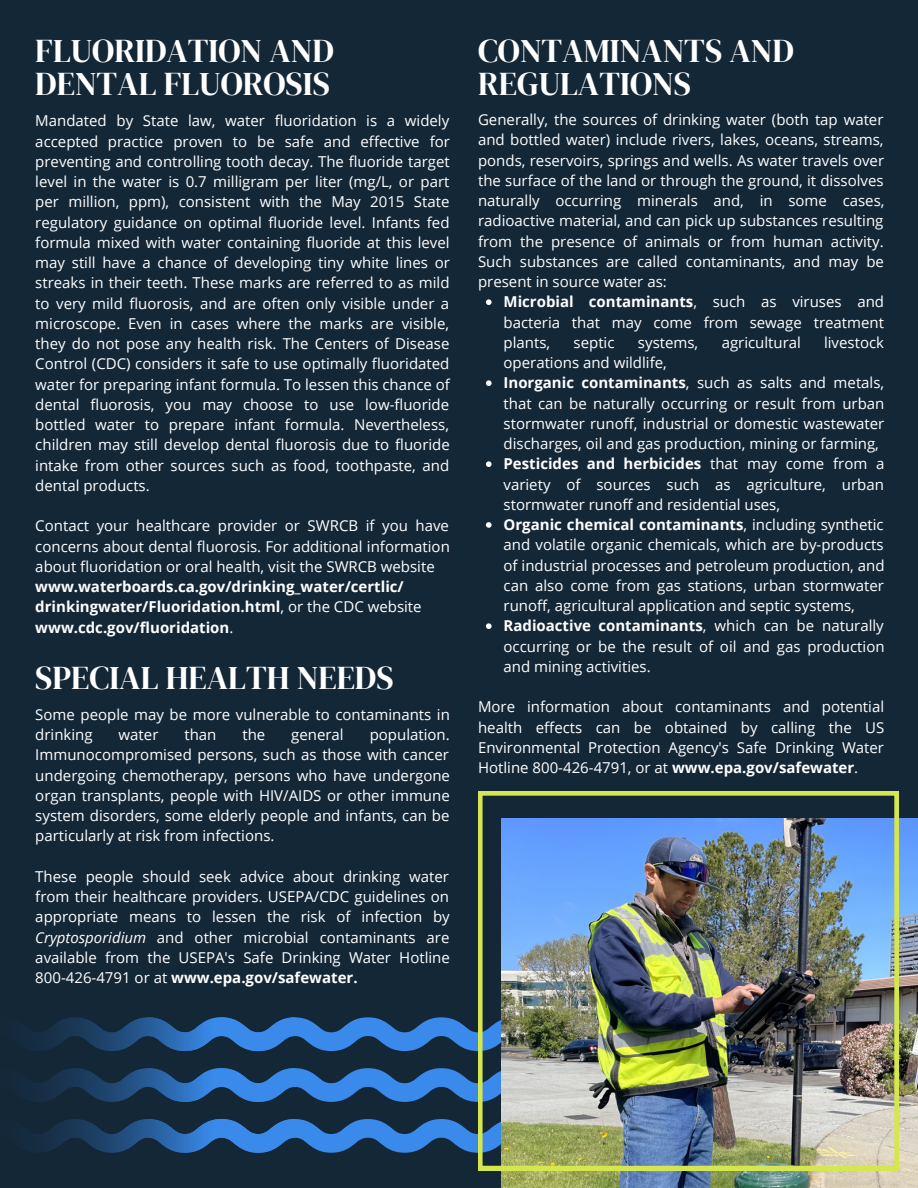
<style>
.page{position:relative;width:918px;height:1188px;background:#142737}
.page>*{position:absolute;margin:0;border:0;box-sizing:border-box;transform-origin:0 0}
.t1{font:33px/32.7px "DM Serif Display";color:#fff}
.t2{font:15px/20.2px "Open Sans";color:#fff;text-align:justify}
.t3{font:700 15px "Open Sans";color:#fff}
.s1{font-weight:400}
.s2{font-style:italic}
.s3{font-weight:700}
</style>
<div class="page">
<img style="left:502px;top:818px;width:416px;height:370px">
<img style="left:478px;top:791px;width:421px;height:379px">
<svg style="left:213px;top:1017px;width:302px;height:34px"></svg>
<svg style="left:213px;top:1068px;width:302px;height:34px"></svg>
<svg style="left:213px;top:1119px;width:302px;height:34px"></svg>
<svg style="left:203px;top:1018px;width:10px;height:130px"></svg>
<svg style="left:34px;top:1017px;width:169px;height:136px"></svg>
<svg style="left:486px;top:299px;width:6px;height:6px"></svg>
<svg style="left:486px;top:380px;width:6px;height:6px"></svg>
<svg style="left:486px;top:461px;width:6px;height:6px"></svg>
<svg style="left:486px;top:522px;width:6px;height:6px"></svg>
<svg style="left:486px;top:623px;width:6px;height:6px"></svg>
<p class="t1" style="left:35px;top:35px;width:300px">FLUORIDATION AND<br>DENTAL FLUOROSIS</p>
<p class="t2" style="left:35px;top:110px;width:416px">Mandated by State law, water fluoridation is a widely accepted practice proven to be safe and effective for preventing and controlling tooth decay. The fluoride target level in the water is 0.7 milligram per liter (mg/L, or part per million, ppm), consistent with the May 2015 State regulatory guidance on optimal fluoride level. Infants fed formula mixed with water containing fluoride at this level may still have a chance of developing tiny white lines or streaks in their teeth. These marks are referred to as mild to very mild fluorosis, and are often only visible under a microscope. Even in cases where the marks are visible, they do not pose any health risk. The Centers of Disease Control (CDC) considers it safe to use optimally fluoridated water for preparing infant formula. To lessen this chance of dental fluorosis, you may choose to use low-fluoride bottled water to prepare infant formula. Nevertheless, children may still develop dental fluorosis due to fluoride intake from other sources such as food, toothpaste, and dental products.</p>
<p class="t2" style="left:35px;top:515px;width:416px">Contact your healthcare provider or SWRCB if you have concerns about dental fluorosis. For additional information about fluoridation or oral health, visit the SWRCB website</p>
<p class="t3" style="left:35px;top:576px;width:370px">www.waterboards.ca.gov/drinking_water/certlic/</p>
<p class="t3" style="left:35px;top:596px;width:388px">drinkingwater/Fluoridation.html<span class="s1">, or the CDC website</span></p>
<p class="t3" style="left:35px;top:617px;width:200px">www.cdc.gov/fluoridation<span class="s1">.</span></p>
<p class="t1" style="left:35px;top:661px;width:360px">SPECIAL HEALTH NEEDS</p>
<p class="t2" style="left:35px;top:704px;width:416px">Some people may be more vulnerable to contaminants in drinking</p>
<p class="t2" style="left:35px;top:724px;width:416px;text-indent:334px">population.<br>Immunocompromised persons, such as those with cancer undergoing chemotherapy, persons who have undergone organ transplants, people with HIV/AIDS or other immune system disorders, some elderly people and infants, can be particularly at risk from infections.</p>
<p class="t2" style="left:35px;top:866px;width:416px">These people should seek advice about drinking water from their healthcare providers. USEPA/CDC guidelines on appropriate means to lessen the risk of infection by <span class="s2">Cryptosporidium</span> and other microbial contaminants are available from the USEPA's Safe Drinking Water Hotline 800-426-4791 or at <span class="s3">www.epa.gov/safewater.</span></p>
<p class="t2" style="left:119px;top:724px;width:41px">water</p>
<p class="t2" style="left:184px;top:724px;width:34px">than</p>
<p class="t2" style="left:242px;top:724px;width:24px">the</p>
<p class="t2" style="left:291px;top:724px;width:54px">general</p>
<p class="t1" style="left:478px;top:35px;width:317px">CONTAMINANTS AND<br>REGULATIONS</p>
<p class="t2" style="left:478px;top:109px;width:408px">Generally, the sources of drinking water (both tap water and bottled water) include rivers, lakes, oceans, streams, ponds, reservoirs, springs and wells. As water travels over the surface of the land or through the ground, it dissolves naturally occurring minerals and, in some cases, radioactive material, and can pick up substances resulting from the presence of animals or from human activity.<br>Such substances are called contaminants, and may be present in source water as:</p>
<p class="t2" style="left:504px;top:291px;width:382px"><span class="s3">Microbial contaminants</span>, such as viruses and bacteria that may come from sewage treatment plants,</p>
<p class="t2" style="left:574px;top:332px;width:42px">septic</p>
<p class="t2" style="left:638px;top:332px;width:62px">systems,</p>
<p class="t2" style="left:722px;top:332px;width:81px">agricultural</p>
<p class="t2" style="left:824px;top:332px;width:62px">livestock</p>
<p class="t2" style="left:504px;top:352px;width:165px">operations and wildlife,</p>
<p class="t2" style="left:504px;top:372px;width:382px"><span class="s3">Inorganic contaminants</span>, such as salts and metals, that can be naturally occurring or result from urban stormwater runoff, industrial or domestic wastewater discharges, oil and gas production, mining or farming,</p>
<p class="t2" style="left:504px;top:453px;width:383px"><span class="s3">Pesticides and herbicides</span> that may come from a variety of sources such as agriculture, urban stormwater runoff and residential uses,</p>
<p class="t2" style="left:504px;top:514px;width:382px"><span class="s3">Organic chemical contaminants</span>, including synthetic and volatile organic chemicals, which are by-products of industrial processes and petroleum production, and can also come from gas stations, urban stormwater runoff, agricultural application and septic systems,</p>
<p class="t2" style="left:504px;top:615px;width:383px"><span class="s3">Radioactive contaminants</span>, which can be naturally occurring or be the result of oil and gas production and mining activities.</p>
<p class="t2" style="left:478px;top:696px;width:408px">More information about contaminants and potential health effects can be obtained by calling the US Environmental Protection Agency's Safe Drinking Water Hotline 800-426-4791, or at <span class="s3">www.epa.gov/safewater</span>.</p>
</div>
